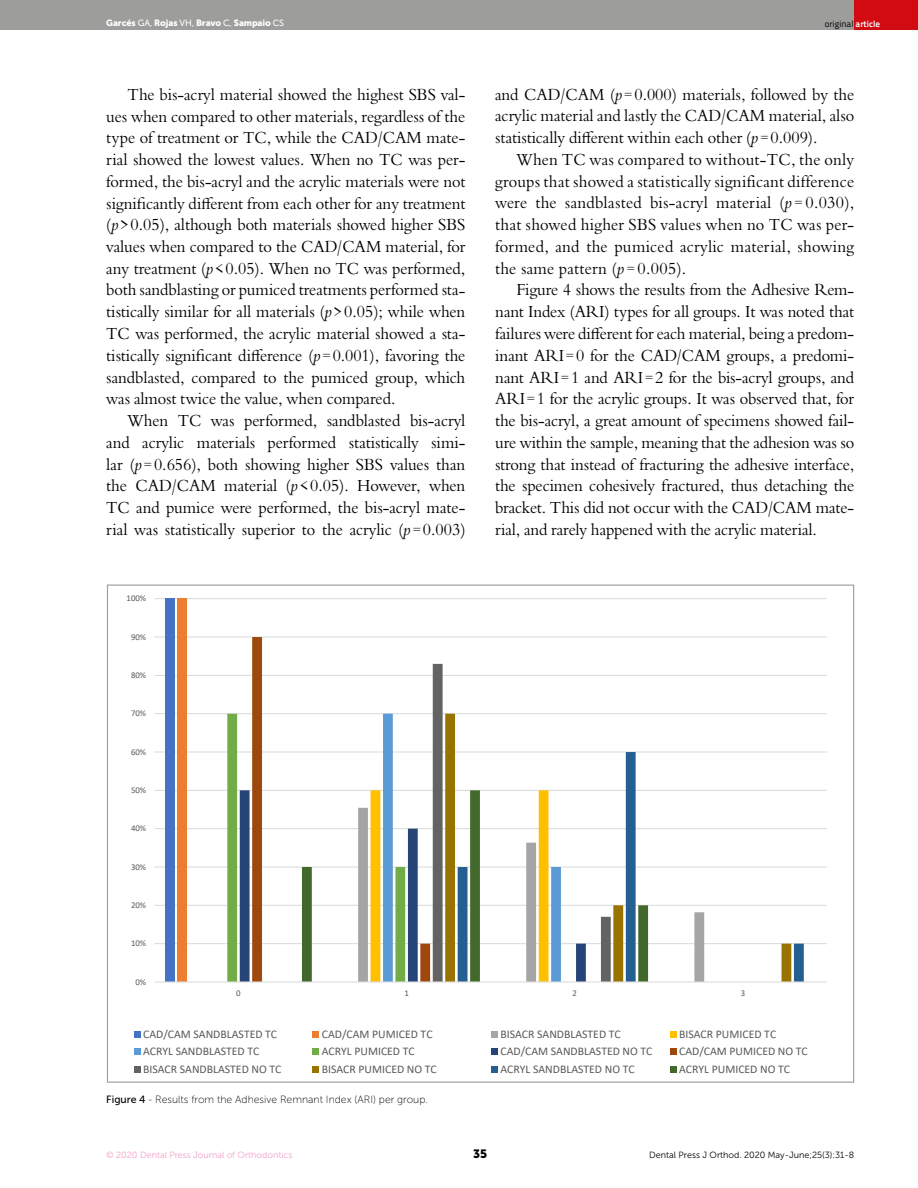
<style>
.page{position:relative;width:918px;height:1188px;background:#fff}
.page>*{position:absolute;margin:0;border:0;box-sizing:border-box;transform-origin:0 0}
.t1{font:16.5px/21.8px "Bergamo Std";color:#000;text-align:justify;scale:.95 1}
.t2{font:12px "Museo Sans 900";color:#000}
.t3{font:11.7px "Calibri";color:#595959}
.t4{font:10.5px "Museo Sans 100";color:#000}
.t5{font:9px "Museo Sans 300";color:#000}
.t6{font:9px "Museo Sans 300";color:#f39fc5}
.t7{font:9px "Museo Sans 900";letter-spacing:-.015em;color:#fff}
.t8{font:9px "Titillium Text 22 L";color:#000}
.t9{font:8.85px "Calibri";color:#595959}
.s1{font-family:"Museo Sans 500"}
.s2{font-weight:700;color:#fff}
.s3{font-style:italic}
</style>
<div class="page">
<div style="left:0;top:0;width:918px;height:30px;background:#9d9d9c"></div>
<div style="left:854px;top:0;width:64px;height:30px;background:#d20a11"></div>
<svg style="left:134px;top:598px;width:693px;height:475px"></svg>
<p class="t7" style="left:106px;top:18px;width:179px">Garcés <span class="s1">GA,</span> Rojas <span class="s1">VH,</span> Bravo <span class="s1">C,</span> Sampaio <span class="s1">CS</span></p>
<p class="t8" style="left:825px;top:17px;width:57px">original <span class="s2">article</span></p>
<p class="t1" style="left:106px;top:83px;width:380px;text-indent:21px">The bis-acryl material showed the highest SBS val&shy;ues when compared to other materials, regardless of the type of treatment or TC, while the CAD/CAM mate&shy;rial showed the lowest values. When no TC was per&shy;formed, the bis-acryl and the acrylic materials were not significantly different from each other for any treatment (<span class="s3">p</span>&gt;0.05), although both materials showed higher SBS values when compared to the CAD/CAM material, for any treatment (<span class="s3">p</span>&lt;0.05). When no TC was performed, both sandblasting or pumiced treatments performed sta&shy;tistically similar for all materials (<span class="s3">p</span>&gt;0.05); while when TC was performed, the acrylic material showed a sta&shy;tistically significant difference (<span class="s3">p</span>=0.001), favoring the sandblasted, compared to the pumiced group, which was almost twice the value, when compared.</p>
<p class="t1" style="left:106px;top:410px;width:380px;text-indent:21px">When TC was performed, sandblasted bis-acryl and acrylic materials performed statistically simi&shy;lar (<span class="s3">p</span>=0.656), both showing higher SBS values than the CAD/CAM material (<span class="s3">p</span>&lt;0.05). However, when TC and pumice were performed, the bis-acryl mate&shy;rial was statistically superior to the acrylic (<span class="s3">p</span>=0.003)</p>
<p class="t9" style="left:127px;top:592px;width:21px">100%</p>
<p class="t9" style="left:131px;top:631px;width:17px">90%</p>
<p class="t9" style="left:131px;top:669px;width:17px">80%</p>
<p class="t9" style="left:131px;top:707px;width:17px">70%</p>
<p class="t9" style="left:131px;top:746px;width:17px">60%</p>
<p class="t9" style="left:131px;top:784px;width:17px">50%</p>
<p class="t9" style="left:131px;top:822px;width:17px">40%</p>
<p class="t9" style="left:131px;top:860px;width:17px">30%</p>
<p class="t9" style="left:131px;top:899px;width:17px">20%</p>
<p class="t9" style="left:131px;top:937px;width:17px">10%</p>
<p class="t9" style="left:135px;top:975px;width:12px">0%</p>
<p class="t1" style="left:495px;top:83px;width:379px">and CAD/CAM (<span class="s3">p</span>=0.000) materials, followed by the acrylic material and lastly the CAD/CAM material, also statistically different within each other (<span class="s3">p</span>=0.009).</p>
<p class="t1" style="left:495px;top:149px;width:379px;text-indent:21px">When TC was compared to without-TC, the only groups that showed a statistically significant difference were the sandblasted bis-acryl material (<span class="s3">p</span> = 0.030), that showed higher SBS values when no TC was per&shy;formed, and the pumiced acrylic material, showing the same pattern (<span class="s3">p</span> = 0.005).</p>
<p class="t1" style="left:495px;top:279px;width:380px;text-indent:21px">Figure 4 shows the results from the Adhesive Rem&shy;nant Index (ARI) types for all groups. It was noted that failures were different for each material, being a predom&shy;inant ARI=0 for the CAD/CAM groups, a predomi&shy;nant ARI=1 and ARI=2 for the bis-acryl groups, and ARI=1 for the acrylic groups. It was observed that, for the bis-acryl, a great amount of specimens showed fail&shy;ure within the sample, meaning that the adhesion was so strong that instead of fracturing the adhesive interface, the specimen cohesively fractured, thus detaching the bracket. This did not occur with the CAD/CAM mate&shy;rial, and rarely happened with the acrylic material.</p>
<p class="t9" style="left:236px;top:987px;width:6px">0</p>
<p class="t9" style="left:404px;top:987px;width:6px">1</p>
<p class="t9" style="left:573px;top:987px;width:6px">2</p>
<p class="t9" style="left:741px;top:987px;width:6px">3</p>
<p class="t3" style="left:143px;top:1026px;width:136px">CAD/CAM SANDBLASTED TC</p>
<p class="t3" style="left:322px;top:1026px;width:112px">CAD/CAM PUMICED TC</p>
<p class="t3" style="left:500px;top:1026px;width:122px">BISACR SANDBLASTED TC</p>
<p class="t3" style="left:679px;top:1026px;width:99px">BISACR PUMICED TC</p>
<p class="t3" style="left:143px;top:1043px;width:118px">ACRYL SANDBLASTED TC</p>
<p class="t3" style="left:322px;top:1043px;width:94px">ACRYL PUMICED TC</p>
<p class="t3" style="left:500px;top:1043px;width:154px">CAD/CAM SANDBLASTED NO TC</p>
<p class="t3" style="left:679px;top:1043px;width:130px">CAD/CAM PUMICED NO TC</p>
<p class="t3" style="left:143px;top:1060px;width:140px">BISACR SANDBLASTED NO TC</p>
<p class="t3" style="left:322px;top:1060px;width:117px">BISACR PUMICED NO TC</p>
<p class="t3" style="left:500px;top:1060px;width:136px">ACRYL SANDBLASTED NO TC</p>
<p class="t3" style="left:679px;top:1060px;width:112px">ACRYL PUMICED NO TC</p>
<p class="t4" style="left:106px;top:1094px;width:323px"><span class="s1">Figure 4</span> - Results from the Adhesive Remnant Index (ARI) per group.</p>
<p class="t6" style="left:106px;top:1150px;width:188px">© 2020 Dental Press Journal of Orthodontics</p>
<p class="t2" style="left:473px;top:1147px;width:16px">35</p>
<p class="t5" style="left:649px;top:1150px;width:206px">Dental Press J Orthod. 2020 May-June;25(3):31-8</p>
</div>
